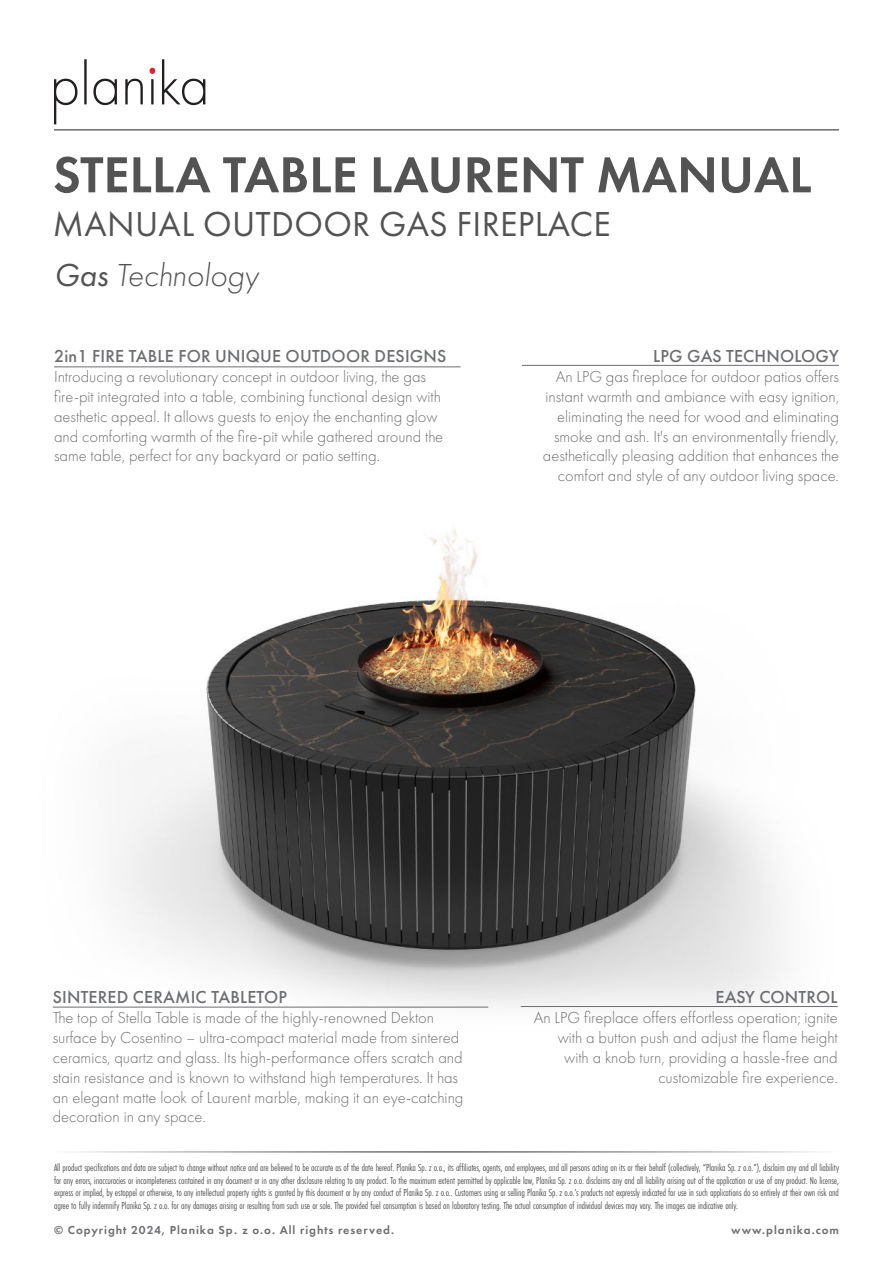
<style>
.page{position:relative;width:893px;height:1263px;background:#fff}
.page>*{position:absolute;margin:0;border:0;box-sizing:border-box;transform-origin:0 0}
.t1{font:600 52.5px "Futura PT";color:#535353}
.t2{font:36px "Futura PT";letter-spacing:.01em;color:#535353}
.t3{font:italic 300 33px "Futura PT";color:#535353}
.t4{font:500 18px "Futura PT";letter-spacing:.01em;color:#6d6e71}
.t5{font:300 16.5px/19.8px "Futura PT";color:#6d6e71;text-align:right}
.t6{font:600 12px "Futura PT";letter-spacing:.08em;color:#6d6e71}
.t7{font:10.5px/12.6px "Futura PT Cond";letter-spacing:-.01em;color:#535353;text-align:justify}
.s1{font-weight:400}
</style>
<div class="page">
<hr style="left:54px;top:1152px;width:785px;height:1px;background:#231f20">
<svg style="left:54px;top:59px;width:151px;height:65px"></svg>
<hr style="left:54px;top:130px;width:785px;height:1px;background:#231f20">
<img style="left:52px;top:529px;width:730px;height:479px">
<hr style="left:522px;top:365px;width:317px;height:1px;background:#6d6e71">
<hr style="left:521px;top:1006px;width:317px;height:1px;background:#6d6e71">
<hr style="left:54px;top:367px;width:406px;height:1px;background:#6d6e71">
<hr style="left:53px;top:1007px;width:435px;height:1px;background:#6d6e71">
<h1 class="t1" style="left:53px;top:154px;width:760px">STELLA TABLE LAURENT MANUAL</h1>
<h2 class="t2" style="left:53px;top:208px;width:559px">MANUAL OUTDOOR GAS FIREPLACE</h2>
<h3 class="t3" style="left:54px;top:262px;width:206px"><span class="s1">Gas</span> Technology</h3>
<p class="t4" style="left:54px;top:349px;width:394px">2in1 FIRE TABLE FOR UNIQUE OUTDOOR DESIGNS</p>
<p class="t5" style="left:54px;top:368px;width:391px;text-align:left">Introducing a revolutionary concept in outdoor living, the gas fire-pit integrated into a table, combining functional design with aesthetic appeal. It allows guests to enjoy the enchanting glow and comforting warmth of the fire-pit while gathered around the same table, perfect for any backyard or patio setting.</p>
<p class="t4" style="left:653px;top:349px;width:187px">LPG GAS TECHNOLOGY</p>
<p class="t5" style="left:543px;top:368px;width:298px">An LPG gas fireplace for outdoor patios offers instant warmth and ambiance with easy ignition, eliminating the need for wood and eliminating smoke and ash. It's an environmentally friendly, aesthetically pleasing addition that enhances the comfort and style of any outdoor living space.</p>
<p class="t4" style="left:53px;top:990px;width:236px">SINTERED CERAMIC TABLETOP</p>
<p class="t5" style="left:53px;top:1009px;width:412px;text-align:left">The top of Stella Table is made of the highly-renowned Dekton surface by Cosentino – ultra-compact material made from sintered ceramics, quartz and glass. Its high-performance offers scratch and stain resistance and is known to withstand high temperatures. It has an elegant matte look of Laurent marble, making it an eye-catching decoration in any space.</p>
<p class="t4" style="left:716px;top:990px;width:124px">EASY CONTROL</p>
<p class="t5" style="left:534px;top:1009px;width:305px">An LPG fireplace offers effortless operation; ignite with a button push and adjust the flame height with a knob turn, providing a hassle-free and customizable fire experience.</p>
<p class="t7" style="left:54px;top:1162px;width:786px">All product specifications and data are subject to change without notice and are believed to be accurate as of the date hereof. Planika Sp. z o.o., its affiliates, agents, and employees, and all persons acting on its or their behalf (collectively, “Planika Sp. z o.o.”), disclaim any and all liability for any errors, inaccuracies or incompleteness contained in any document or in any other disclosure relating to any product. To the maximum extent permitted by applicable law, Planika Sp. z o.o. disclaims any and all liability arising out of the application or use of any product. No license, express or implied, by estoppel or otherwise, to any intellectual property rights is granted by this document or by any conduct of Planika Sp. z o.o.. Customers using or selling Planika Sp. z o.o.’s products not expressly indicated for use in such applications do so entirely at their own risk and agree to fully indemnify Planika Sp. z o.o. for any damages arising or resulting from such use or sale. The provided fuel consumption is based on laboratory testing. The actual consumption of individual devices may vary. The images are indicative only.</p>
<p class="t6" style="left:54px;top:1225px;width:342px">© Copyright 2024, Planika Sp. z o.o. All rights reserved.</p>
<p class="t6" style="left:731px;top:1225px;width:109px">www.planika.com</p>
</div>
